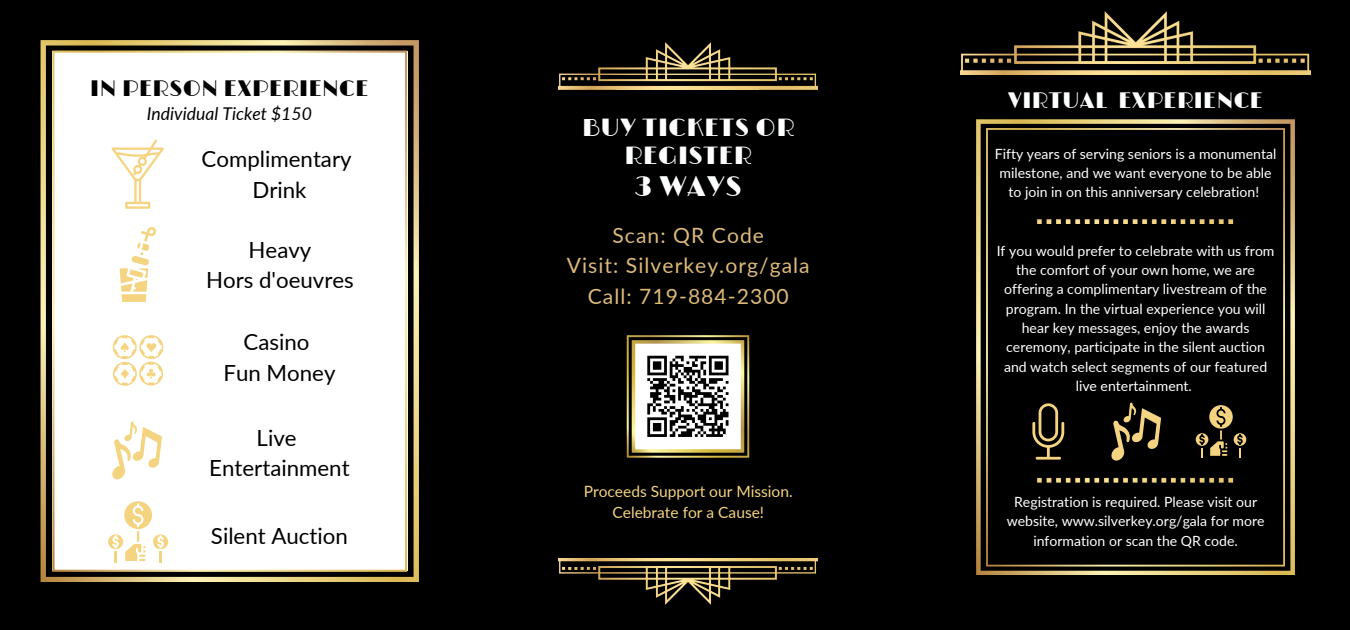
<style>
.page{position:relative;width:1350px;height:630px;background:#000}
.page>*{position:absolute;margin:0;border:0;box-sizing:border-box;transform-origin:0 0}
.t1{font:28.12px "Limelight";color:#fdfefe}
.t2{font:24.75px/28.1px "Limelight";letter-spacing:.02em;color:#fdfefe;text-align:center}
.t3{font:22.25px "Lato";color:#000}
.t4{font:22.25px "Limelight";letter-spacing:.02em;color:#000}
.t5{font:22.25px "Limelight";letter-spacing:.02em;color:#fdfefe}
.t6{font:21.12px "Lato";letter-spacing:.05em;color:#deba7a}
.t7{font:italic 17.62px "Lato";color:#000}
.t8{font:15.5px/21.5px "Lato";color:#f5d481;text-align:center}
.t9{font:14px/19.4px "Lato";color:#fff;text-align:center}
</style>
<div class="page">
<svg style="left:41px;top:40px;width:378px;height:542px"></svg>
<div style="left:52px;top:51px;width:355px;height:521px;background:#fff"></div>
<svg style="left:113px;top:335px;width:50px;height:51px;background:#fbf1d7"></svg>
<svg style="left:120px;top:227px;width:36px;height:75px;background:#fbf1d6"></svg>
<svg style="left:111px;top:421px;width:51px;height:58px;background:#fcf2da"></svg>
<svg style="left:108px;top:501px;width:60px;height:62px;background:#fcf2da"></svg>
<svg style="left:976px;top:119px;width:319px;height:456px"></svg>
<svg style="left:986px;top:128px;width:299px;height:439px"></svg>
<svg style="left:111px;top:139px;width:53px;height:70px;background:#fcf6e5"></svg>
<img style="left:559px;top:43px;width:259px;height:47px">
<img style="left:559px;top:558px;width:259px;height:47px">
<img style="left:1032px;top:470px;width:207px;height:24px">
<img style="left:1032px;top:212px;width:207px;height:24px">
<svg style="left:1032px;top:403px;width:32px;height:57px"></svg>
<svg style="left:1111px;top:403px;width:50px;height:58px"></svg>
<svg style="left:1196px;top:405px;width:50px;height:53px"></svg>
<img style="left:960px;top:11px;width:351px;height:63px">
<svg style="left:627px;top:335px;width:122px;height:123px"></svg>
<p class="t4" style="left:90px;top:76px;width:280px">IN PERSON EXPERIENCE</p>
<p class="t7" style="left:147px;top:103px;width:166px">Individual Ticket $150</p>
<p class="t3" style="left:202px;top:145px;width:151px">Complimentary</p>
<p class="t3" style="left:252px;top:176px;width:56px">Drink</p>
<p class="t3" style="left:249px;top:236px;width:64px">Heavy</p>
<p class="t3" style="left:206px;top:266px;width:149px">Hors d'oeuvres</p>
<p class="t3" style="left:244px;top:328px;width:67px">Casino</p>
<p class="t3" style="left:223px;top:359px;width:114px">Fun Money</p>
<p class="t3" style="left:257px;top:424px;width:42px">Live</p>
<p class="t3" style="left:209px;top:455px;width:142px">Entertainment</p>
<p class="t3" style="left:211px;top:522px;width:139px">Silent Auction</p>
<p class="t2" style="left:582px;top:115px;width:214px">BUY TICKETS OR<br>REGISTER</p>
<p class="t1" style="left:635px;top:171px;width:108px">3 WAYS</p>
<p class="t6" style="left:612px;top:222px;width:153px">Scan: QR Code</p>
<p class="t6" style="left:567px;top:253px;width:245px">Visit: Silverkey.org/gala</p>
<p class="t6" style="left:588px;top:283px;width:203px">Call: 719-884-2300</p>
<p class="t8" style="left:584px;top:480px;width:211px">Proceeds Support our Mission.<br>Celebrate for a Cause!</p>
<p class="t5" style="left:1008px;top:88px;width:256px">VIRTUAL EXPERIENCE</p>
<p class="t9" style="left:995px;top:144px;width:283px">Fifty years of serving seniors is a monumental milestone, and we want everyone to be able to join in on this anniversary celebration!</p>
<p class="t9" style="left:997px;top:240px;width:279px">If you would prefer to celebrate with us from the comfort of your own home, we are offering a complimentary livestream of the program. In the virtual experience you will hear key messages, enjoy the awards ceremony, participate in the silent auction and watch select segments of our featured live entertainment.</p>
<p class="t9" style="left:1007px;top:492px;width:259px">Registration is required. Please visit our website, www.silverkey.org/gala for more information or scan the QR code.</p>
</div>
